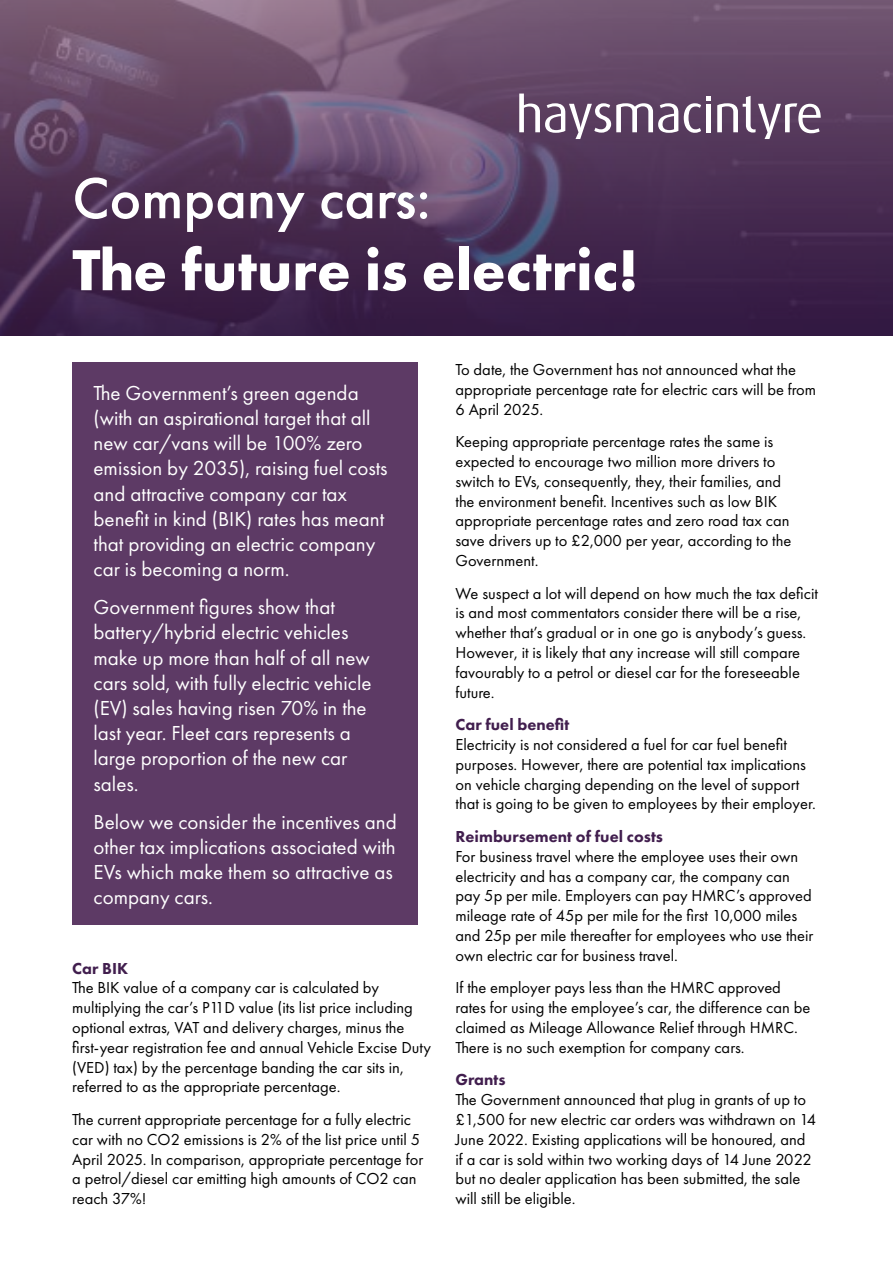
<style>
.page{position:relative;width:893px;height:1263px;background:#fff}
.page>*{position:absolute;margin:0;border:0;box-sizing:border-box;transform-origin:0 0}
.t1{font:700 60px "Futura PT";color:#fff}
.t2{font:500 60px "Futura PT";color:#fff}
.t3{font:21px/25.2px "Futura PT";color:#fff}
.t4{font:16.5px/19.8px "Futura PT";color:#000}
.t5{font:800 16.5px "Futura PT";color:#411e4e}
</style>
<div class="page">
<svg style="left:0;top:0;width:893px;height:336px;background:#563a5d"></svg>
<svg style="left:519px;top:94px;width:159px;height:45px"></svg>
<svg style="left:684px;top:96px;width:27px;height:37px"></svg>
<svg style="left:717px;top:96px;width:104px;height:43px"></svg>
<div style="left:72px;top:362px;width:346px;height:563px;background:#5d3a65"></div>
<h1 class="t2" style="left:72px;top:162px;width:360px">Company cars:</h1>
<h1 class="t1" style="left:72px;top:231px;width:568px">The future is electric!</h1>
<p class="t3" style="left:94px;top:380px;width:296px">The Government’s green agenda (with an aspirational target that all new car/vans will be 100% zero emission by 2035), raising fuel costs and attractive company car tax benefit in kind (BIK) rates has meant that providing an electric company car is becoming a norm.</p>
<p class="t3" style="left:94px;top:594px;width:279px">Government figures show that battery/hybrid electric vehicles make up more than half of all new cars sold, with fully electric vehicle (EV) sales having risen 70% in the last year. Fleet cars represents a large proportion of the new car sales.</p>
<p class="t3" style="left:94px;top:809px;width:305px">Below we consider the incentives and other tax implications associated with<br>EVs which make them so attractive as company cars.</p>
<p class="t5" style="left:72px;top:958px;width:57px">Car BIK</p>
<p class="t4" style="left:72px;top:978px;width:360px">The BIK value of a company car is calculated by multiplying the car’s P11D value (its list price including optional extras, VAT and delivery charges, minus the first-year registration fee and annual Vehicle Excise Duty (VED) tax) by the percentage banding the car sits in, referred to as the appropriate percentage.</p>
<p class="t4" style="left:72px;top:1109px;width:352px">The current appropriate percentage for a fully electric car with no CO2 emissions is 2% of the list price until 5<br>April 2025. In comparison, appropriate percentage for a petrol/diesel car emitting high amounts of CO2 can reach 37%!</p>
<p class="t4" style="left:455px;top:360px;width:362px">To date, the Government has not announced what the appropriate percentage rate for electric cars will be from<br>6 April 2025.</p>
<p class="t4" style="left:455px;top:432px;width:337px">Keeping appropriate percentage rates the same is expected to encourage two million more drivers to switch to EVs, consequently, they, their families, and the environment benefit. Incentives such as low BIK appropriate percentage rates and zero road tax can save drivers up to £2,000 per year, according to the Government.</p>
<p class="t4" style="left:455px;top:583px;width:364px">We suspect a lot will depend on how much the tax deficit is and most commentators consider there will be a rise, whether that’s gradual or in one go is anybody’s guess.<br>However, it is likely that any increase will still compare favourably to a petrol or diesel car for the foreseeable future.</p>
<p class="t5" style="left:455px;top:714px;width:115px">Car fuel benefit</p>
<p class="t4" style="left:455px;top:734px;width:362px">Electricity is not considered a fuel for car fuel benefit purposes. However, there are potential tax implications on vehicle charging depending on the level of support that is going to be given to employees by their employer.</p>
<p class="t5" style="left:455px;top:826px;width:209px">Reimbursement of fuel costs</p>
<p class="t4" style="left:455px;top:846px;width:359px">For business travel where the employee uses their own electricity and has a company car, the company can pay 5p per mile. Employers can pay HMRC’s approved mileage rate of 45p per mile for the first 10,000 miles and 25p per mile thereafter for employees who use their own electric car for business travel.</p>
<p class="t4" style="left:455px;top:978px;width:356px">If the employer pays less than the HMRC approved rates for using the employee’s car, the difference can be claimed as Mileage Allowance Relief through HMRC.<br>There is no such exemption for company cars.</p>
<p class="t5" style="left:455px;top:1069px;width:52px">Grants</p>
<p class="t4" style="left:455px;top:1090px;width:362px">The Government announced that plug in grants of up to £1,500 for new electric car orders was withdrawn on 14<br>June 2022. Existing applications will be honoured, and if a car is sold within two working days of 14 June 2022 but no dealer application has been submitted, the sale will still be eligible.</p>
</div>
